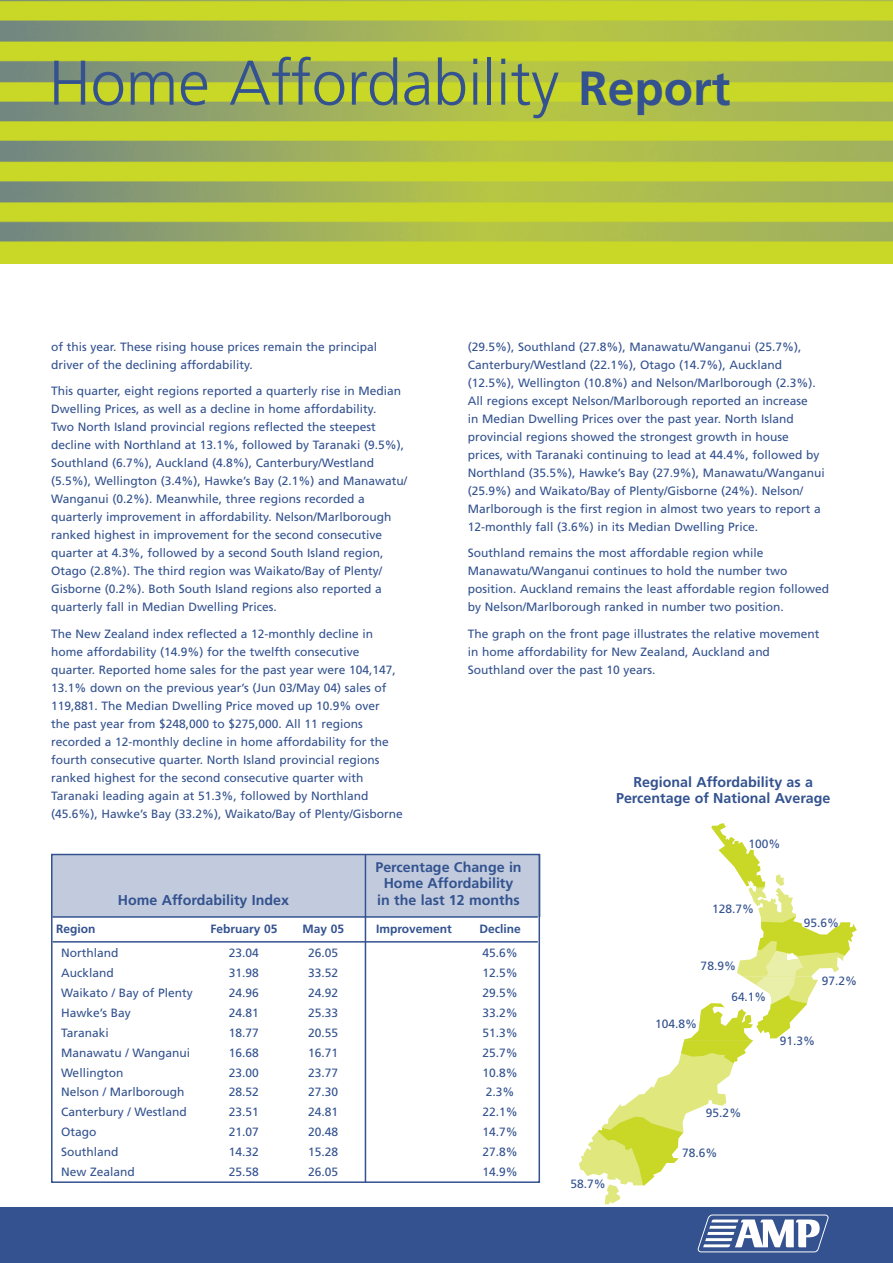
<style>
.page{position:relative;width:893px;height:1263px;background:#fff}
.page>*{position:absolute;margin:0;border:0;box-sizing:border-box;transform-origin:0 0}
.t1{font:300 63px "Frutiger";color:#33528f}
.t2{font:700 14.25px/16.5px "Frutiger";color:#33528f;text-align:center}
.t3{font:700 13.95px "Frutiger";color:#33528f}
.Body{font:12px/18px "Frutiger";color:#33528f}
.t4{font:700 12px "Frutiger";color:#33528f}
.s1{font-weight:700;font-size:48px}
</style>
<div class="page">
<div style="left:0;top:1208px;width:893px;height:55px;background:#33528f"></div>
<img style="left:0;top:0;width:893px;height:264px">
<svg style="left:698px;top:1214px;width:131px;height:38px"></svg>
<div style="left:51px;top:854px;width:489px;height:62px;background:#c2cbdd"></div>
<div style="left:51px;top:854px;width:489px;height:329px;border:2px solid #33528f"></div>
<hr style="left:365px;top:854px;width:1px;height:329px;background:#33528f">
<svg style="left:579px;top:823px;width:278px;height:381px"></svg>
<hr style="left:53px;top:916px;width:485px;height:2px;background:#33528f">
<hr style="left:53px;top:941px;width:485px;height:1px;background:#33528f">
<p class="t1" style="left:49px;top:47px;width:683px">Home Affordability <span class="s1">Report</span></p>
<p class="Body" style="left:51px;top:337px;width:328px">of this year. These rising house prices remain the principal driver of the declining affordability.</p>
<p class="Body" style="left:51px;top:382px;width:358px">This quarter, eight regions reported a quarterly rise in Median Dwelling Prices, as well as a decline in home affordability.<br>Two North Island provincial regions reflected the steepest decline with Northland at 13.1%, followed by Taranaki (9.5%), Southland (6.7%), Auckland (4.8%), Canterbury/Westland (5.5%), Wellington (3.4%), Hawke’s Bay (2.1%) and Manawatu/ Wanganui (0.2%). Meanwhile, three regions recorded a quarterly improvement in affordability. Nelson/Marlborough ranked highest in improvement for the second consecutive quarter at 4.3%, followed by a second South Island region, Otago (2.8%). The third region was Waikato/Bay of Plenty/ Gisborne (0.2%). Both South Island regions also reported a quarterly fall in Median Dwelling Prices.</p>
<p class="Body" style="left:51px;top:624px;width:353px">The New Zealand index reflected a 12-monthly decline in home affordability (14.9%) for the twelfth consecutive quarter. Reported home sales for the past year were 104,147, 13.1% down on the previous year’s (Jun 03/May 04) sales of 119,881. The Median Dwelling Price moved up 10.9% over<br>the past year from $248,000 to $275,000. All 11 regions recorded a 12-monthly decline in home affordability for the fourth consecutive quarter. North Island provincial regions ranked highest for the second consecutive quarter with Taranaki leading again at 51.3%, followed by Northland (45.6%), Hawke’s Bay (33.2%), Waikato/Bay of Plenty/Gisborne</p>
<p class="Body" style="left:468px;top:337px;width:358px">(29.5%), Southland (27.8%), Manawatu/Wanganui (25.7%), Canterbury/Westland (22.1%), Otago (14.7%), Auckland (12.5%), Wellington (10.8%) and Nelson/Marlborough (2.3%).<br>All regions except Nelson/Marlborough reported an increase<br>in Median Dwelling Prices over the past year. North Island provincial regions showed the strongest growth in house prices, with Taranaki continuing to lead at 44.4%, followed by Northland (35.5%), Hawke’s Bay (27.9%), Manawatu/Wanganui (25.9%) and Waikato/Bay of Plenty/Gisborne (24%). Nelson/ Marlborough is the first region in almost two years to report a 12-monthly fall (3.6%) in its Median Dwelling Price.</p>
<p class="Body" style="left:468px;top:544px;width:363px">Southland remains the most affordable region while Manawatu/Wanganui continues to hold the number two position. Auckland remains the least affordable region followed by Nelson/Marlborough ranked in number two position.</p>
<p class="Body" style="left:468px;top:624px;width:353px">The graph on the front page illustrates the relative movement in home affordability for New Zealand, Auckland and<br>Southland over the past 10 years.</p>
<p class="t2" style="left:616px;top:773px;width:216px">Regional Affordability as a<br>Percentage of National Average</p>
<p class="Body" style="left:748px;top:835px;width:34px">100%</p>
<p class="t3" style="left:375px;top:858px;width:148px">Percentage Change in</p>
<p class="t2" style="left:384px;top:875px;width:131px">Home Affordability</p>
<p class="t2" style="left:118px;top:891px;width:173px">Home Affordability Index</p>
<p class="t2" style="left:377px;top:891px;width:144px">in the last 12 months</p>
<p class="t4" style="left:56px;top:922px;width:41px">Region</p>
<p class="t4" style="left:210px;top:922px;width:69px">February 05</p>
<p class="t4" style="left:302px;top:922px;width:43px">May 05</p>
<p class="t4" style="left:376px;top:922px;width:77px">Improvement</p>
<p class="t4" style="left:480px;top:922px;width:43px">Decline</p>
<p class="Body" style="left:61px;top:943px;width:59px">Northland</p>
<p class="Body" style="left:229px;top:943px;width:32px">23.04</p>
<p class="Body" style="left:308px;top:943px;width:32px">26.05</p>
<p class="Body" style="left:483px;top:943px;width:37px">45.6%</p>
<p class="Body" style="left:61px;top:963px;width:54px">Auckland</p>
<p class="Body" style="left:229px;top:963px;width:32px">31.98</p>
<p class="Body" style="left:308px;top:963px;width:32px">33.52</p>
<p class="Body" style="left:483px;top:963px;width:37px">12.5%</p>
<p class="Body" style="left:61px;top:983px;width:133px">Waikato / Bay of Plenty</p>
<p class="Body" style="left:229px;top:983px;width:32px">24.96</p>
<p class="Body" style="left:308px;top:983px;width:32px">24.92</p>
<p class="Body" style="left:483px;top:983px;width:37px">29.5%</p>
<p class="Body" style="left:61px;top:1003px;width:71px">Hawke’s Bay</p>
<p class="Body" style="left:229px;top:1003px;width:32px">24.81</p>
<p class="Body" style="left:308px;top:1003px;width:32px">25.33</p>
<p class="Body" style="left:483px;top:1003px;width:37px">33.2%</p>
<p class="Body" style="left:61px;top:1023px;width:49px">Taranaki</p>
<p class="Body" style="left:229px;top:1023px;width:32px">18.77</p>
<p class="Body" style="left:308px;top:1023px;width:32px">20.55</p>
<p class="Body" style="left:483px;top:1023px;width:37px">51.3%</p>
<p class="Body" style="left:61px;top:1043px;width:131px">Manawatu / Wanganui</p>
<p class="Body" style="left:229px;top:1043px;width:32px">16.68</p>
<p class="Body" style="left:308px;top:1043px;width:32px">16.71</p>
<p class="Body" style="left:483px;top:1043px;width:37px">25.7%</p>
<p class="Body" style="left:61px;top:1063px;width:64px">Wellington</p>
<p class="Body" style="left:229px;top:1063px;width:32px">23.00</p>
<p class="Body" style="left:308px;top:1063px;width:32px">23.77</p>
<p class="Body" style="left:483px;top:1063px;width:37px">10.8%</p>
<p class="Body" style="left:61px;top:1083px;width:125px">Nelson / Marlborough</p>
<p class="Body" style="left:229px;top:1083px;width:32px">28.52</p>
<p class="Body" style="left:308px;top:1083px;width:32px">27.30</p>
<p class="Body" style="left:486px;top:1083px;width:30px">2.3%</p>
<p class="Body" style="left:61px;top:1103px;width:127px">Canterbury / Westland</p>
<p class="Body" style="left:229px;top:1103px;width:32px">23.51</p>
<p class="Body" style="left:308px;top:1103px;width:32px">24.81</p>
<p class="Body" style="left:483px;top:1103px;width:37px">22.1%</p>
<p class="Body" style="left:61px;top:1123px;width:37px">Otago</p>
<p class="Body" style="left:229px;top:1123px;width:32px">21.07</p>
<p class="Body" style="left:308px;top:1123px;width:32px">20.48</p>
<p class="Body" style="left:483px;top:1123px;width:37px">14.7%</p>
<p class="Body" style="left:61px;top:1143px;width:59px">Southland</p>
<p class="Body" style="left:229px;top:1143px;width:32px">14.32</p>
<p class="Body" style="left:308px;top:1143px;width:32px">15.28</p>
<p class="Body" style="left:483px;top:1143px;width:37px">27.8%</p>
<p class="Body" style="left:61px;top:1163px;width:75px">New Zealand</p>
<p class="Body" style="left:229px;top:1163px;width:32px">25.58</p>
<p class="Body" style="left:308px;top:1163px;width:32px">26.05</p>
<p class="Body" style="left:483px;top:1163px;width:37px">14.9%</p>
<p class="Body" style="left:571px;top:1174px;width:37px">58.7%</p>
<p class="Body" style="left:712px;top:900px;width:44px">128.7%</p>
<p class="Body" style="left:701px;top:956px;width:37px">78.9%</p>
<p class="Body" style="left:655px;top:1014px;width:44px">104.8%</p>
<p class="Body" style="left:731px;top:988px;width:36px">64.1%</p>
<p class="Body" style="left:804px;top:913px;width:37px">95.6%</p>
<p class="Body" style="left:822px;top:972px;width:37px">97.2%</p>
<p class="Body" style="left:780px;top:1032px;width:37px">91.3%</p>
<p class="Body" style="left:706px;top:1104px;width:37px">95.2%</p>
<p class="Body" style="left:682px;top:1144px;width:37px">78.6%</p>
</div>
